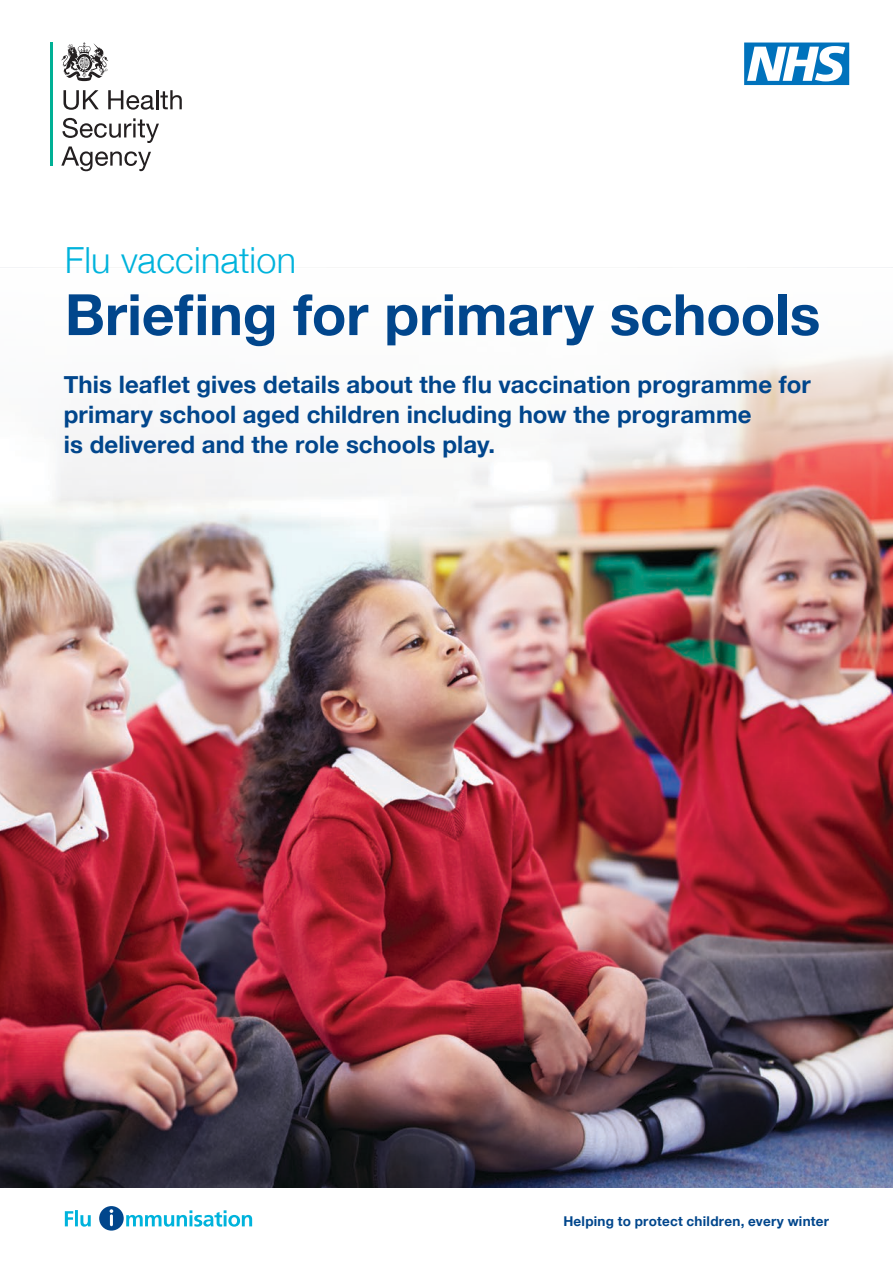
<style>
.page{position:relative;width:893px;height:1263px;background:#fff}
.page>*{position:absolute;margin:0;border:0;box-sizing:border-box;transform-origin:0 0}
.t1{font:700 57px "Helvetica Neue";letter-spacing:-.005em;color:#01468c}
.t2{font:300 36px "Helvetica Neue";letter-spacing:.005em;color:#00b3dc}
.t3{font:700 24px/30px "Helvetica Neue";letter-spacing:.005em;color:#01468c}
.t4{font:700 13.5px "Helvetica Neue";letter-spacing:.02em;color:#01468c}
</style>
<div class="page">
<img style="left:0;top:523px;width:893px;height:665px">
<svg style="left:0;top:352px;width:893px;height:171px"></svg>
<svg style="left:744px;top:43px;width:105px;height:42px"></svg>
<svg style="left:65px;top:1206px;width:187px;height:24px"></svg>
<hr style="left:50px;top:43px;width:2px;height:123px;background:#00b095">
<svg style="left:61px;top:43px;width:47px;height:38px"></svg>
<svg style="left:63px;top:90px;width:36px;height:20px"></svg>
<svg style="left:108px;top:90px;width:74px;height:20px"></svg>
<svg style="left:61px;top:118px;width:98px;height:53px"></svg>
<p class="t2" style="left:65px;top:231px;width:233px">Flu vaccination</p>
<p class="t1" style="left:65px;top:270px;width:757px">Briefing for primary schools</p>
<p class="t3" style="left:64px;top:370px;width:748px">This leaflet gives details about the flu vaccination programme for primary school aged children including how the programme<br>is delivered and the role schools play.</p>
<p class="t4" style="left:563px;top:1211px;width:267px">Helping to protect children, every winter</p>
</div>
